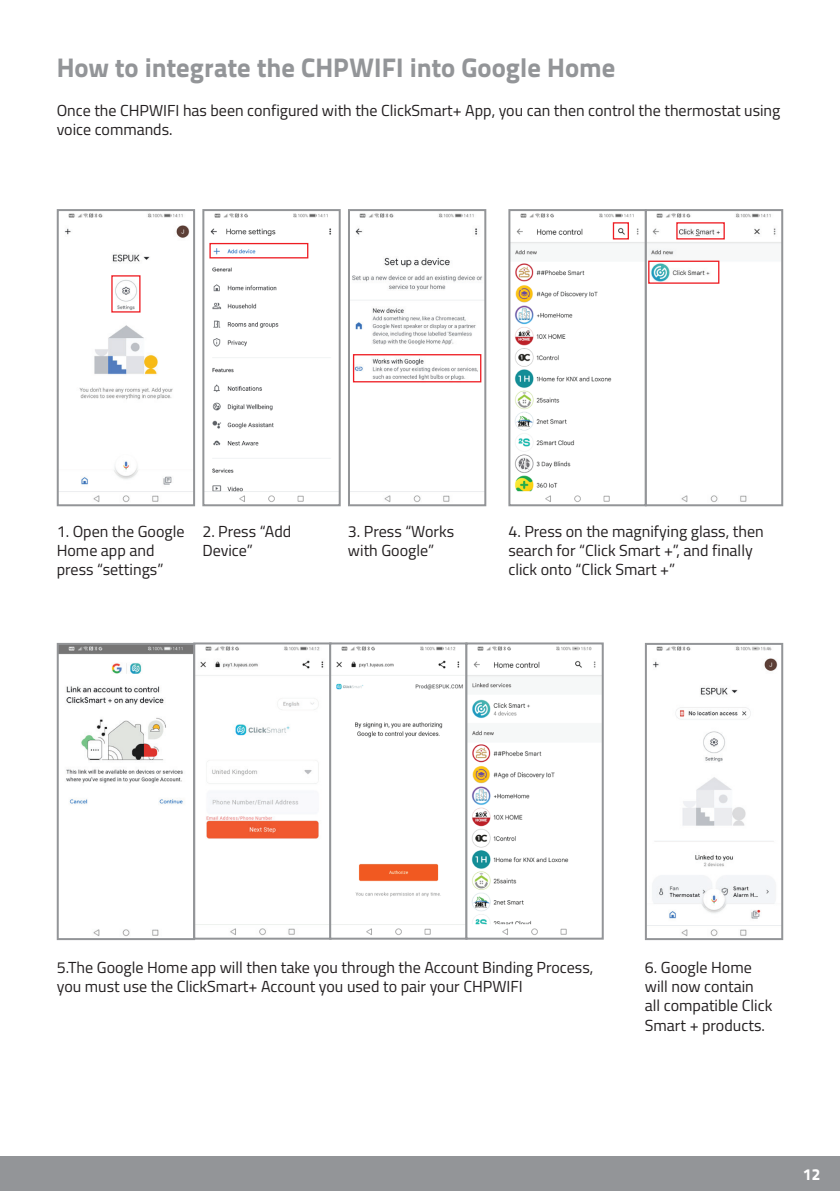
<style>
.page{position:relative;width:840px;height:1191px;background:#fff}
.page>*{position:absolute;margin:0;border:0;box-sizing:border-box;transform-origin:0 0}
.t1{font:800 26.6px "Titillium Text 22 L";color:#939598}
.t2{font:16px/19.2px "Titillium Web";color:#231f20}
.t3{font:800 16px "Titillium Text 22 L";color:#fff}
</style>
<div class="page">
<img style="left:60px;top:213px;width:132px;height:289px">
<div style="left:57px;top:209px;width:138px;height:297px;border:2px solid #939598"></div>
<img style="left:205px;top:213px;width:132px;height:289px">
<div style="left:202px;top:209px;width:138px;height:297px;border:2px solid #939598"></div>
<img style="left:351px;top:213px;width:132px;height:289px">
<div style="left:348px;top:209px;width:138px;height:297px;border:2px solid #939598"></div>
<img style="left:511px;top:213px;width:268px;height:289px">
<div style="left:508px;top:209px;width:138px;height:297px;border:2px solid #939598"></div>
<div style="left:644px;top:209px;width:138px;height:297px;border:2px solid #939598"></div>
<div style="left:0;top:1157px;width:839px;height:34px;background:#939598"></div>
<div style="left:111px;top:275px;width:29px;height:37px;border:1px solid #ee1d23"></div>
<div style="left:209px;top:243px;width:99px;height:15px;border:1px solid #ee1d23"></div>
<div style="left:353px;top:354px;width:128px;height:28px;border:1px solid #ee1d23"></div>
<div style="left:612px;top:222px;width:16px;height:17px;border:1px solid #ee1d23"></div>
<div style="left:676px;top:222px;width:48px;height:17px;border:1px solid #ee1d23"></div>
<div style="left:647px;top:261px;width:72px;height:23px;border:1px solid #ee1d23"></div>
<img style="left:60px;top:646px;width:540px;height:290px">
<div style="left:57px;top:643px;width:138px;height:297px;border:2px solid #939598"></div>
<div style="left:193px;top:642px;width:138px;height:297px;border:2px solid #939598"></div>
<div style="left:329px;top:642px;width:138px;height:297px;border:2px solid #939598"></div>
<div style="left:465px;top:642px;width:138px;height:297px;border:2px solid #939598"></div>
<img style="left:647px;top:646px;width:132px;height:290px">
<div style="left:644px;top:643px;width:138px;height:297px;border:2px solid #939598"></div>
<h1 class="t1" style="left:57px;top:46px;width:559px">How to integrate the CHPWIFI into Google Home</h1>
<p class="t2" style="left:57px;top:100px;width:724px">Once the CHPWIFI has been configured with the ClickSmart+ App, you can then control the thermostat using voice commands.</p>
<p class="t2" style="left:57px;top:521px;width:129px">1. Open the Google<br>Home app and press “settings”</p>
<p class="t2" style="left:202px;top:521px;width:90px">2. Press “Add<br>Device”</p>
<p class="t2" style="left:348px;top:521px;width:108px">3. Press “Works with Google”</p>
<p class="t2" style="left:508px;top:521px;width:257px">4. Press on the magnifying glass, then search for “Click Smart +”, and finally click onto “Click Smart +”</p>
<p class="t2" style="left:57px;top:957px;width:538px">5.The Google Home app will then take you through the Account Binding Process, you must use the ClickSmart+ Account you used to pair your CHPWIFI</p>
<p class="t2" style="left:644px;top:957px;width:129px">6. Google Home will now contain all compatible Click<br>Smart + products.</p>
<p class="t3" style="left:803px;top:1161px;width:18px">12</p>
</div>
